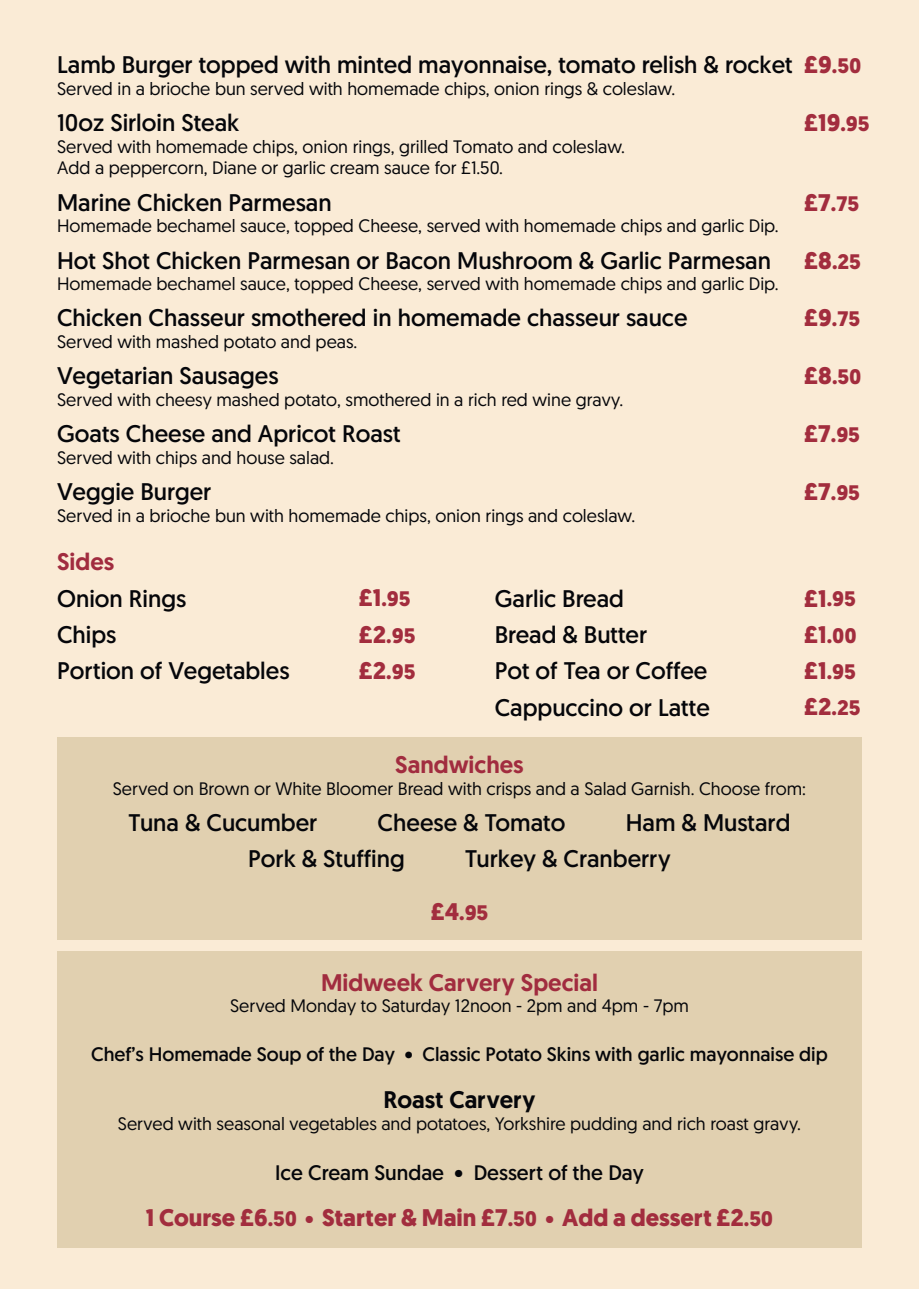
<style>
.page{position:relative;width:919px;height:1289px;background:#fff}
.page>*{position:absolute;margin:0;border:0;box-sizing:border-box;transform-origin:0 0}
.t1{font:24px/36.3px "Geomanist";color:#05060a}
.t2{font:700 24px "Geomanist";color:#a22d3e}
.t3{font:500 24px "Geomanist";color:#a12c3f}
.t4{font:500 24px "Geomanist";color:#05060a}
.t5{font:700 21px/36.3px "Geomanist";color:#a22d3e}
.t6{font:21px "Geomanist";color:#05060a}
.t7{font:19.5px "Geomanist";color:#05060a}
.t8{font:18px/21.6px "Geomanist";color:#05060a}
.s1{font-size:24px}
.s2{font-size:21px}
</style>
<div class="page">
<div style="left:0;top:0;width:918px;height:1288px;background:#faebd6"></div>
<div style="left:57px;top:737px;width:804px;height:202px;background:#e1d0b0"></div>
<div style="left:57px;top:951px;width:804px;height:296px;background:#e1d0b0"></div>
<h1 class="t1" style="left:57px;top:46px;width:737px">Lamb Burger topped with minted mayonnaise, tomato relish &amp; rocket</h1>
<p class="t8" style="left:57px;top:77px;width:619px">Served in a brioche bun served with homemade chips, onion rings &amp; coleslaw.</p>
<h1 class="t1" style="left:57px;top:104px;width:184px">10oz Sirloin Steak</h1>
<p class="t8" style="left:57px;top:135px;width:569px">Served with homemade chips, onion rings, grilled Tomato and coleslaw.<br>Add a peppercorn, Diane or garlic cream sauce for £1.50.</p>
<h1 class="t1" style="left:57px;top:184px;width:276px">Marine Chicken Parmesan</h1>
<p class="t8" style="left:57px;top:214px;width:723px">Homemade bechamel sauce, topped Cheese, served with homemade chips and garlic Dip.</p>
<h1 class="t1" style="left:57px;top:241px;width:715px">Hot Shot Chicken Parmesan or Bacon Mushroom &amp; Garlic Parmesan</h1>
<p class="t8" style="left:57px;top:272px;width:723px">Homemade bechamel sauce, topped Cheese, served with homemade chips and garlic Dip.</p>
<h1 class="t1" style="left:57px;top:299px;width:632px">Chicken Chasseur smothered in homemade chasseur sauce</h1>
<p class="t8" style="left:57px;top:330px;width:302px">Served with mashed potato and peas.</p>
<h1 class="t1" style="left:57px;top:357px;width:223px">Vegetarian Sausages</h1>
<p class="t8" style="left:57px;top:388px;width:567px">Served with cheesy mashed potato, smothered in a rich red wine gravy.</p>
<h1 class="t1" style="left:57px;top:415px;width:345px">Goats Cheese and Apricot Roast</h1>
<p class="t8" style="left:57px;top:446px;width:278px">Served with chips and house salad.</p>
<h1 class="t1" style="left:57px;top:473px;width:156px">Veggie Burger</h1>
<p class="t8" style="left:57px;top:504px;width:579px">Served in a brioche bun with homemade chips, onion rings and coleslaw.</p>
<p class="t5" style="left:804px;top:48px;width:59px"><span class="s1">£9</span>.50</p>
<h1 class="t2" style="left:804px;top:107px;width:67px">£19<span class="s2">.95</span></h1>
<p class="t5" style="left:804px;top:185px;width:56px"><span class="s1">£7</span>.75</p>
<p class="t5" style="left:804px;top:243px;width:58px"><span class="s1">£8</span>.25</p>
<p class="t5" style="left:804px;top:301px;width:57px"><span class="s1">£9</span>.75</p>
<p class="t5" style="left:804px;top:359px;width:59px"><span class="s1">£8</span>.50</p>
<p class="t5" style="left:804px;top:417px;width:57px"><span class="s1">£7</span>.95</p>
<p class="t5" style="left:804px;top:475px;width:57px"><span class="s1">£7</span>.95</p>
<h1 class="t3" style="left:57px;top:546px;width:59px">Sides</h1>
<h1 class="t1" style="left:57px;top:579px;width:234px">Onion Rings<br>Chips<br>Portion of Vegetables</h1>
<h1 class="t1" style="left:494px;top:579px;width:216px">Garlic Bread<br>Bread &amp; Butter<br>Pot of Tea or Coffee<br>Cappuccino or Latte</h1>
<p class="t5" style="left:804px;top:581px;width:58px"><span class="s1">£1</span>.95 <span class="s1">£1</span>.00 <span class="s1">£1</span>.95 <span class="s1">£2</span>.25</p>
<p class="t5" style="left:359px;top:581px;width:58px"><span class="s1">£1</span>.95 <span class="s1">£2</span>.95 <span class="s1">£2</span>.95</p>
<h1 class="t3" style="left:395px;top:748px;width:130px">Sandwiches</h1>
<p class="t8" style="left:113px;top:776px;width:694px">Served on Brown or White Bloomer Bread with crisps and a Salad Garnish. Choose from:</p>
<h1 class="t1" style="left:128px;top:803px;width:190px">Tuna &amp; Cucumber</h1>
<h1 class="t1" style="left:377px;top:803px;width:189px">Cheese &amp; Tomato</h1>
<h1 class="t1" style="left:625px;top:803px;width:166px">Ham &amp; Mustard</h1>
<h1 class="t1" style="left:248px;top:840px;width:158px">Pork &amp; Stuffing</h1>
<h1 class="t1" style="left:465px;top:840px;width:207px">Turkey &amp; Cranberry</h1>
<p class="t5" style="left:431px;top:894px;width:59px"><span class="s1">£4</span>.95</p>
<h1 class="t3" style="left:321px;top:966px;width:278px">Midweek Carvery Special</h1>
<p class="t8" style="left:230px;top:994px;width:460px">Served Monday to Saturday 12noon - 2pm and 4pm - 7pm</p>
<p class="t7" style="left:91px;top:1041px;width:738px">Chef’s Homemade Soup of the Day • Classic Potato Skins with garlic mayonnaise dip</p>
<h1 class="t4" style="left:383px;top:1083px;width:153px">Roast Carvery</h1>
<p class="t8" style="left:118px;top:1111px;width:684px">Served with seasonal vegetables and potatoes, Yorkshire pudding and rich roast gravy.</p>
<p class="t6" style="left:275px;top:1159px;width:370px">Ice Cream Sundae • Dessert of the Day</p>
<h1 class="t2" style="left:146px;top:1201px;width:629px">1 Course £6<span class="s2">.50 •</span> Starter &amp; Main £7<span class="s2">.50 •</span> Add a dessert £2<span class="s2">.50</span></h1>
</div>
